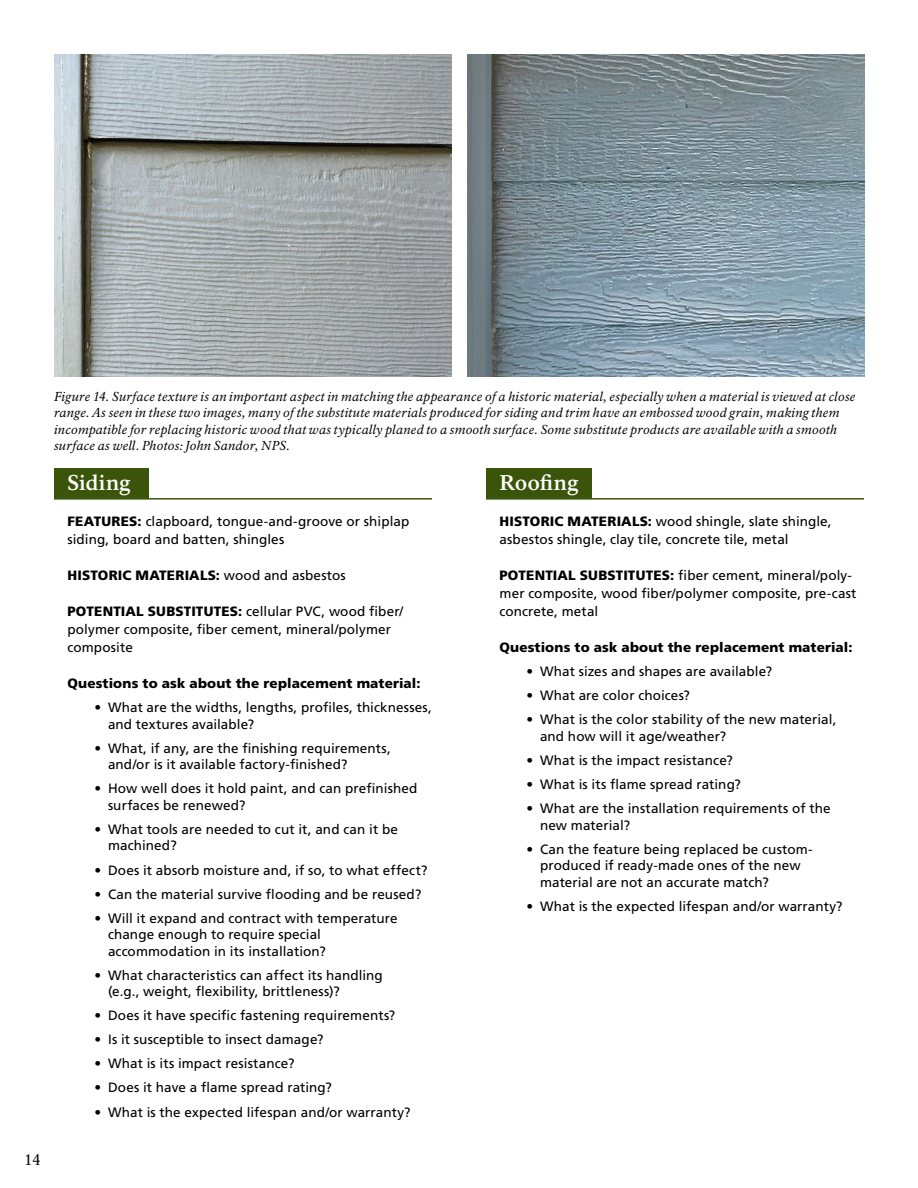
<style>
.page{position:relative;width:918px;height:1188px;background:#fff}
.page>*{position:absolute;margin:0;border:0;box-sizing:border-box;transform-origin:0 0}
._508_Featured_Materi{font:700 21px "NPS Rawlinson OT";color:#fff}
.t1{font:15px "NPS Rawlinson OT";color:#000}
._508_historic_materi{font:13.5px/16.5px "Frutiger LT Std";letter-spacing:.005em;color:#000}
._508_appendix_inset{font:13.5px/18px "Frutiger LT Std";letter-spacing:.01em;color:#000}
._508_appendix_inset-2{font:900 13.5px "Frutiger LT Std";letter-spacing:.01em;color:#000}
._508_Photo_captions{font:italic 12.75px/16.5px "NPS Rawlinson OT";letter-spacing:.02em;color:#000}
.s1{font-weight:900}
.s2{font-weight:400}
</style>
<div class="page">
<div style="left:486px;top:468px;width:106px;height:30px;background:#3a5509"></div>
<div style="left:54px;top:468px;width:94px;height:30px;background:#3a5509"></div>
<hr style="left:54px;top:498px;width:378px;height:2px;background:#3a5509">
<img style="left:55px;top:54px;width:397px;height:322px">
<img style="left:467px;top:54px;width:397px;height:322px">
<hr style="left:486px;top:498px;width:378px;height:2px;background:#3a5509">
<p class="t1" style="left:25px;top:1151px;width:17px">14</p>
<p class="_508_Photo_captions" style="left:54px;top:388px;width:803px">Figure 14. Surface texture is an important aspect in matching the appearance of a historic material, especially when a material is viewed at close range. As seen in these two images, many of the substitute materials produced for siding and trim have an embossed wood grain, making them incompatible for replacing historic wood that was typically planed to a smooth surface. Some substitute products are available with a smooth surface as well. Photos: John Sandor, NPS.</p>
<p class="_508_Featured_Materi" style="left:500px;top:470px;width:80px">Roofing</p>
<p class="_508_appendix_inset" style="left:500px;top:513px;width:334px"><span class="s1">HISTORIC MATERIALS:</span> wood shingle, slate shingle, asbestos shingle, clay tile, concrete tile, metal</p>
<p class="_508_appendix_inset" style="left:500px;top:567px;width:359px"><span class="s1">POTENTIAL SUBSTITUTES:</span> fiber cement, mineral/poly&shy;mer composite, wood fiber/polymer composite, pre-cast concrete, metal</p>
<p class="_508_appendix_inset-2" style="left:500px;top:639px;width:355px">Questions to ask about the replacement material:</p>
<p class="_508_historic_materi" style="left:526px;top:663px;width:247px">• What sizes and shapes are available?</p>
<p class="_508_historic_materi" style="left:526px;top:688px;width:165px">• What are color choices?</p>
<p class="_508_historic_materi" style="left:540px;top:712px;width:298px;text-indent:-14px">• What is the color stability of the new material, and how will it age/weather?</p>
<p class="_508_historic_materi" style="left:526px;top:752px;width:208px">• What is the impact resistance?</p>
<p class="_508_historic_materi" style="left:526px;top:776px;width:216px">• What is its flame spread rating?</p>
<p class="_508_historic_materi" style="left:540px;top:800px;width:292px;text-indent:-14px">• What are the installation requirements of the new material?</p>
<p class="_508_historic_materi" style="left:540px;top:841px;width:274px;text-indent:-14px">• Can the feature being replaced be custom&shy;produced if ready-made ones of the new material are not an accurate match?</p>
<p class="_508_historic_materi" style="left:526px;top:898px;width:317px">• What is the expected lifespan and/or warranty?</p>
<p class="_508_Featured_Materi" style="left:68px;top:470px;width:65px">Siding</p>
<p class="_508_appendix_inset" style="left:68px;top:513px;width:343px"><span class="s1">FEATURES:</span> clapboard, tongue-and-groove or shiplap siding, board and batten, shingles</p>
<p class="_508_appendix_inset-2" style="left:68px;top:567px;width:280px">HISTORIC MATERIALS: <span class="s2">wood and asbestos</span></p>
<p class="_508_appendix_inset" style="left:68px;top:603px;width:337px"><span class="s1">POTENTIAL SUBSTITUTES:</span> cellular PVC, wood fiber/ polymer composite, fiber cement, mineral/polymer composite</p>
<p class="_508_appendix_inset-2" style="left:68px;top:675px;width:355px">Questions to ask about the replacement material:</p>
<p class="_508_historic_materi" style="left:108px;top:699px;width:325px;text-indent:-14px">• What are the widths, lengths, profiles, thicknesses, and textures available?</p>
<p class="_508_historic_materi" style="left:108px;top:740px;width:284px;text-indent:-14px">• What, if any, are the finishing requirements, and/or is it available factory-finished?</p>
<p class="_508_historic_materi" style="left:108px;top:781px;width:311px;text-indent:-14px">• How well does it hold paint, and can prefinished surfaces be renewed?</p>
<p class="_508_historic_materi" style="left:108px;top:821px;width:292px;text-indent:-14px">• What tools are needed to cut it, and can it be machined?</p>
<p class="_508_historic_materi" style="left:94px;top:862px;width:334px">• Does it absorb moisture and, if so, to what effect?</p>
<p class="_508_historic_materi" style="left:94px;top:886px;width:328px">• Can the material survive flooding and be reused?</p>
<p class="_508_historic_materi" style="left:108px;top:910px;width:291px;text-indent:-14px">• Will it expand and contract with temperature change enough to require special accommodation in its installation?</p>
<p class="_508_historic_materi" style="left:108px;top:967px;width:276px;text-indent:-14px">• What characteristics can affect its handling (e.g., weight, flexibility, brittleness)?</p>
<p class="_508_historic_materi" style="left:94px;top:1007px;width:302px">• Does it have specific fastening requirements?</p>
<p class="_508_historic_materi" style="left:94px;top:1031px;width:231px">• Is it susceptible to insect damage?</p>
<p class="_508_historic_materi" style="left:94px;top:1056px;width:201px">• What is its impact resistance?</p>
<p class="_508_historic_materi" style="left:94px;top:1080px;width:239px">• Does it have a flame spread rating?</p>
<p class="_508_historic_materi" style="left:94px;top:1104px;width:317px">• What is the expected lifespan and/or warranty?</p>
</div>
